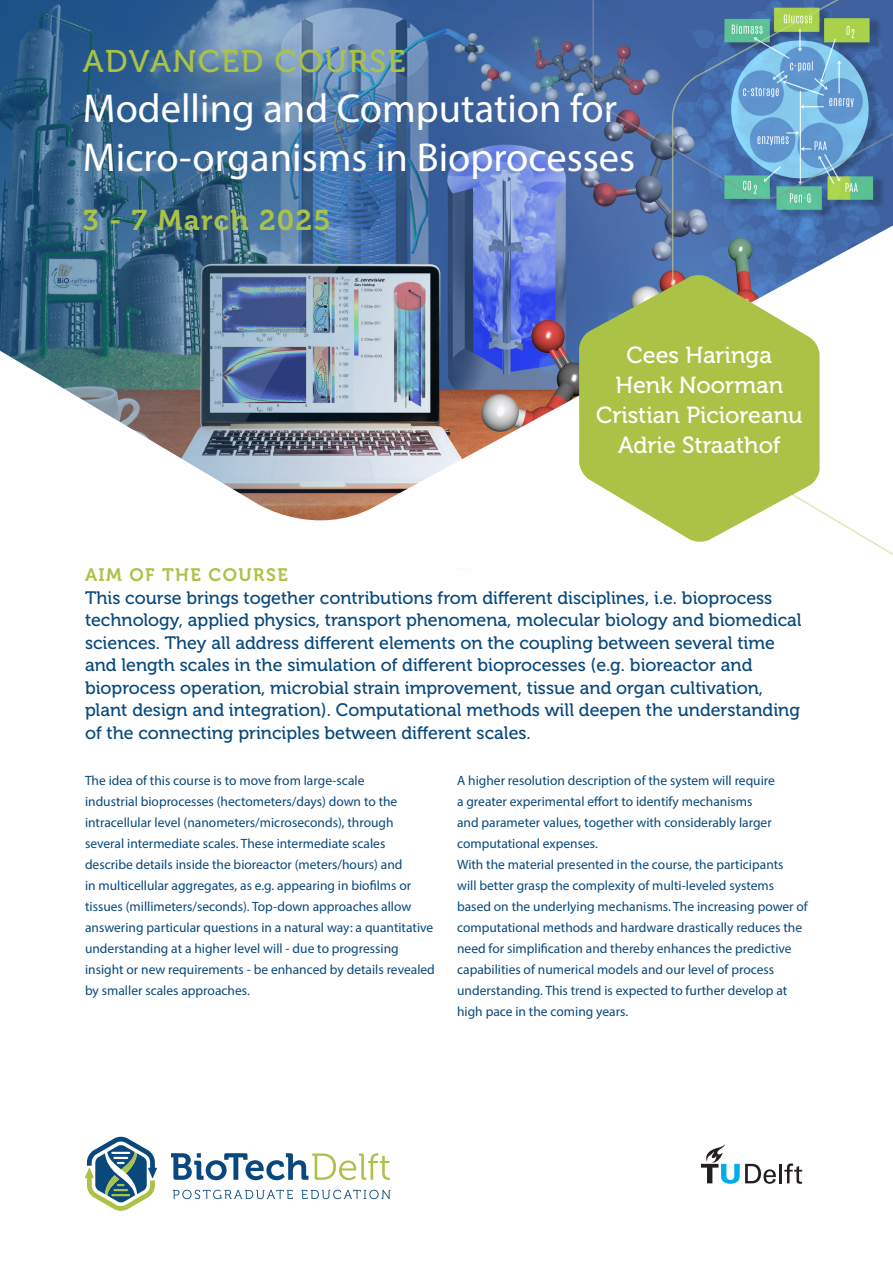
<style>
.page{position:relative;width:893px;height:1263px;background:#fff}
.page>*{position:absolute;margin:0;border:0;box-sizing:border-box;transform-origin:0 0}
.t1{font:40.5px/49.5px "Myriad Pro";color:#fff}
.Header_-_Advanced_Course{font:31.2px "Museo 500";letter-spacing:.05em;color:#aac346}
.Header_-_Advanced_Course-2{font:28.5px "Museo 700";letter-spacing:.045em;color:#aac346}
.Course_leader_naam{font:23.25px "Museo 500";color:#fff}
.Introtekst{font:18px/22.5px "Museo 500";color:#08487c}
.Kop{font:18px "Museo 700";letter-spacing:.08em;color:#aac346}
.t2{font:13.5px/21px "Myriad Pro";color:#08487c}
</style>
<div class="page">
<svg style="left:0;top:0;width:657px;height:204px;background:#466e9f"></svg>
<svg style="left:171px;top:1153px;width:219px;height:27px"></svg>
<svg style="left:85px;top:1137px;width:72px;height:74px"></svg>
<svg style="left:173px;top:1190px;width:120px;height:9px"></svg>
<svg style="left:301px;top:1190px;width:89px;height:9px"></svg>
<img style="left:0;top:204px;width:671px;height:317px">
<svg style="left:671px;top:202px;width:222px;height:353px"></svg>
<svg style="left:592px;top:0;width:301px;height:202px;background:#5c85ad"></svg>
<svg style="left:579px;top:274px;width:241px;height:269px;fill:#aac346"></svg>
<svg style="left:701px;top:1144px;width:101px;height:40px"></svg>
<p class="Header_-_Advanced_Course" style="left:83px;top:45px;width:324px">ADVANCED COURSE</p>
<p class="t1" style="left:83px;top:83px;width:554px">Modelling and Computation for<br>Micro-organisms in Bioprocesses</p>
<p class="Header_-_Advanced_Course-2" style="left:83px;top:204px;width:249px">3 - 7 March 2025</p>
<p class="Course_leader_naam" style="left:627px;top:342px;width:147px">Cees Haringa</p>
<p class="Course_leader_naam" style="left:615px;top:372px;width:170px">Henk Noorman</p>
<p class="Course_leader_naam" style="left:596px;top:402px;width:208px">Cristian Picioreanu</p>
<p class="Course_leader_naam" style="left:618px;top:432px;width:164px">Adrie Straathof</p>
<p class="Kop" style="left:85px;top:565px;width:204px">AIM OF THE COURSE</p>
<p class="Introtekst" style="left:85px;top:586px;width:718px">This course brings together contributions from different disciplines, i.e. bioprocess technology, applied physics, transport phenomena, molecular biology and biomedical sciences. They all address different elements on the coupling between several time and length scales in the simulation of different bioprocesses (e.g. bioreactor and bioprocess operation, microbial strain improvement, tissue and organ cultivation, plant design and integration). Computational methods will deepen the understanding of the connecting principles between different scales.</p>
<p class="t2" style="left:85px;top:770px;width:351px">The idea of this course is to move from large-scale<br>industrial bioprocesses (hectometers/days) down to the intracellular level (nanometers/microseconds), through several intermediate scales. These intermediate scales describe details inside the bioreactor (meters/hours) and<br>in multicellular aggregates, as e.g. appearing in biofilms or tissues (millimeters/seconds). Top-down approaches allow answering particular questions in a natural way: a quantitative understanding at a higher level will - due to progressing insight or new requirements - be enhanced by details revealed by smaller scales approaches.</p>
<p class="t2" style="left:457px;top:770px;width:319px">A higher resolution description of the system will require a greater experimental effort to identify mechanisms and parameter values, together with considerably larger computational expenses.</p>
<p class="t2" style="left:457px;top:854px;width:352px">With the material presented in the course, the participants<br>will better grasp the complexity of multi-leveled systems based on the underlying mechanisms. The increasing power of computational methods and hardware drastically reduces the need for simplification and thereby enhances the predictive capabilities of numerical models and our level of process understanding. This trend is expected to further develop at high pace in the coming years.</p>
</div>
